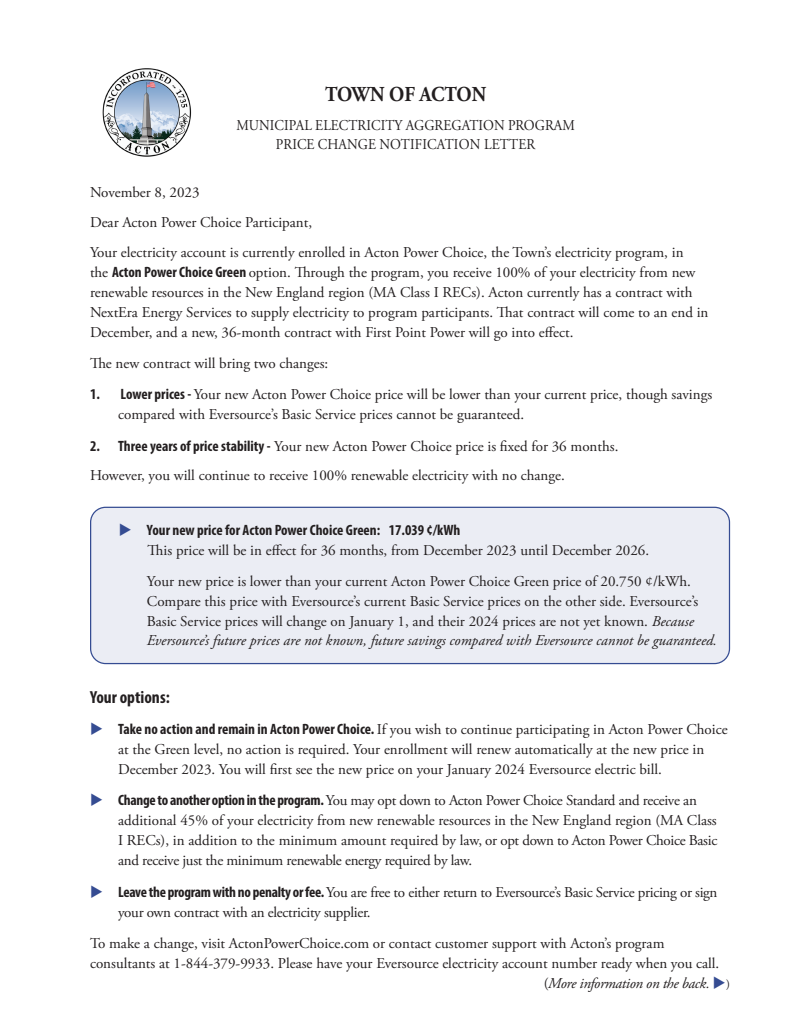
<style>
.page{position:relative;width:810px;height:1035px;background:#fff}
.page>*{position:absolute;margin:0;border:0;box-sizing:border-box;transform-origin:0 0}
.t1{font:700 21.25px "Adobe Garamond Pro";letter-spacing:-.01em;color:#231f20;scale:.91 1}
.copy{font:700 condensed 17.5px "Myriad Pro";color:#231f20}
.copy-2{font:15px/20px "Adobe Garamond Pro";color:#231f20}
.copy-3{font:15px/20px "Adobe Garamond Pro";letter-spacing:-.02em;color:#231f20}
.copy-4{font:15px/18.8px "Adobe Garamond Pro";color:#231f20;text-align:center;scale:.91 1}
.copy-5{font:italic 15px "Adobe Garamond Pro";letter-spacing:-.02em;color:#231f20}
.s1{font-family:"Myriad Pro";font-weight:700;font-stretch:condensed}
.s2{color:#354c92}
.s3{font-style:italic}
.s4{font-style:normal}
.s5{font-style:normal;font-size:12.5px}
</style>
<div class="page">
<img style="left:102px;top:68px;width:89px;height:89px">
<div style="left:91px;top:507px;width:639px;height:157px;background:#ebedf4;border-radius:15px"></div>
<div style="left:90px;top:507px;width:640px;height:157px;border:1px solid #354c92;border-radius:15px"></div>
<p class="t1" style="left:325px;top:82px;width:178px">TOWN OF ACTON</p>
<p class="copy-4" style="left:236px;top:116px;width:373px">MUNICIPAL ELECTRICITY AGGREGATION PROGRAM<br>PRICE CHANGE NOTIFICATION LETTER</p>
<p class="copy-2" style="left:90px;top:182px;width:111px">November 8, 2023</p>
<p class="copy-2" style="left:90px;top:213px;width:224px">Dear Acton Power Choice Participant,</p>
<p class="copy-2" style="left:90px;top:243px;width:620px">Your electricity account is currently enrolled in Acton Power Choice, the Town’s electricity program, in<br>the <span class="s1">Acton Power Choice Green</span> option. Through the program, you receive 100% of your electricity from new renewable resources in the New England region (MA Class I RECs). Acton currently has a contract with NextEra Energy Services to supply electricity to program participants. That contract will come to an end in December, and a new, 36-month contract with First Point Power will go into effect.</p>
<p class="copy-2" style="left:90px;top:354px;width:240px">The new contract will bring two changes:</p>
<p class="copy-2" style="left:118px;top:385px;width:596px;text-indent:-28px"><span class="s1">1. Lower prices -</span> Your new Acton Power Choice price will be lower than your current price, though savings compared with Eversource’s Basic Service prices cannot be guaranteed.</p>
<p class="copy-2" style="left:90px;top:436px;width:530px"><span class="s1">2. Three years of price stability -</span> Your new Acton Power Choice price is fixed for 36 months.</p>
<p class="copy-2" style="left:90px;top:466px;width:476px">However, you will continue to receive 100% renewable electricity with no change.</p>
<p class="copy-2" style="left:148px;top:520px;width:503px;text-indent:-29px"><span class="s2">◆</span> <span class="s1">Your new price for Acton Power Choice Green: 17.039 ¢/kWh<br></span>This price will be in effect for 36 months, from December 2023 until December 2026.</p>
<p class="copy-2" style="left:147px;top:572px;width:572px;line-height:19.6px">Your new price is lower than your current Acton Power Choice Green price of 20.750 ¢/kWh.<br>Compare this price with Eversource’s current Basic Service prices on the other side. Eversource’s Basic Service prices will change on January 1, and their 2024 prices are not yet known. <span class="s3">Because Eversource’s future prices are not known, future savings compared with Eversource cannot be guaranteed.</span></p>
<p class="copy" style="left:90px;top:686px;width:81px">Your options:</p>
<p class="copy-2" style="left:118px;top:720px;width:611px;text-indent:-28px"><span class="s2">◆</span> <span class="s1">Take no action and remain in Acton Power Choice.</span> If you wish to continue participating in Acton Power Choice at the Green level, no action is required. Your enrollment will renew automatically at the new price in<br>December 2023. You will first see the new price on your January 2024 Eversource electric bill.</p>
<p class="copy-3" style="left:118px;top:791px;width:601px;text-indent:-28px"><span class="s2">◆</span> <span class="s1">Change to another option in the program.</span> You may opt down to Acton Power Choice Standard and receive an additional 45% of your electricity from new renewable resources in the New England region (MA Class I RECs), in addition to the minimum amount required by law, or opt down to Acton Power Choice Basic and receive just the minimum renewable energy required by law.</p>
<p class="copy-3" style="left:118px;top:882px;width:601px;text-indent:-28px"><span class="s2">◆</span> <span class="s1">Leave the program with no penalty or fee.</span> You are free to either return to Eversource’s Basic Service pricing or sign your own contract with an electricity supplier.</p>
<p class="copy-2" style="left:90px;top:934px;width:631px">To make a change, visit ActonPowerChoice.com or contact customer support with Acton’s program consultants at 1-844-379-9933. Please have your Eversource electricity account number ready when you call.</p>
<p class="copy-5" style="left:544px;top:974px;width:188px"><span class="s4">(</span>More information on the back. <span class="s2">◆</span><span class="s5">)</span></p>
</div>
